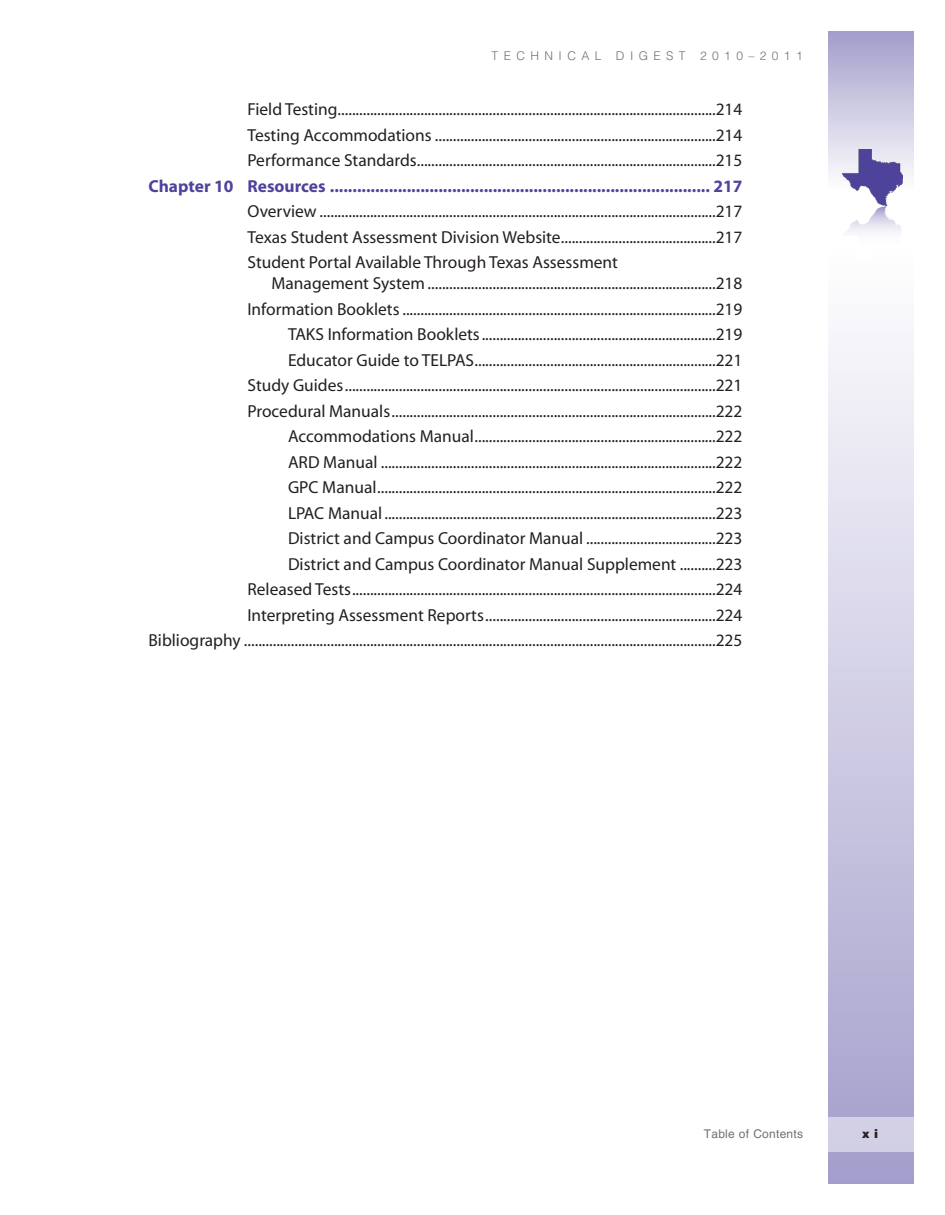
<style>
.page{position:relative;width:945px;height:1215px;background:#fff}
.page>*{position:absolute;margin:0;border:0;box-sizing:border-box;transform-origin:0 0}
.TOC_Level_2{font:17.4px/21px "Myriad";color:#231f20}
.TOC_Level_3{font:17.4px "Myriad";color:#231f20}
.TOC_Level_1{font:17.4px "Myriad";color:#231f20}
.TOC_Level_1__2_Tabs{font:700 17.4px "Myriad";color:#4d439b}
.t1{font:300 12px "Helvetica";letter-spacing:.45em;color:#717074}
.t2{font:12px "Helvetica";letter-spacing:.02em;color:#717074}
.t3{font:900 12px "Helvetica";color:#231f20}
</style>
<div class="page">
<div style="left:828px;top:32px;width:86px;height:158px;background:linear-gradient(to bottom,#a49fcc,#fafafc)"></div>
<div style="left:828px;top:251px;width:86px;height:933px;background:linear-gradient(to bottom,#fefefe,#a39ecb)"></div>
<div style="left:828px;top:1117px;width:86px;height:34px;background:#d2d0e5"></div>
<img style="left:842px;top:149px;width:60px;height:57px">
<svg style="left:842px;top:206px;width:60px;height:52px"></svg>
<p class="t1" style="left:492px;top:48px;width:313px">TECHNICAL DIGEST 2010–2011</p>
<p class="TOC_Level_2" style="left:248px;top:100px;width:497px">Field Testing.........................................................................................................214</p>
<p class="TOC_Level_2" style="left:248px;top:125px;width:497px">Testing Accommodations ..............................................................................214</p>
<p class="TOC_Level_2" style="left:248px;top:151px;width:497px">Performance Standards...................................................................................215</p>
<p class="TOC_Level_1__2_Tabs" style="left:148px;top:177px;width:596px">Chapter 10 Resources .................................................................................... 217</p>
<p class="TOC_Level_2" style="left:248px;top:202px;width:497px">Overview ..............................................................................................................217</p>
<p class="TOC_Level_2" style="left:248px;top:227px;width:497px">Texas Student Assessment Division Website...........................................217</p>
<p class="TOC_Level_2" style="left:272px;top:253px;width:473px;text-indent:-24px">Student Portal Available Through Texas Assessment<br>Management System ................................................................................218</p>
<p class="TOC_Level_2" style="left:248px;top:299px;width:497px">Information Booklets .......................................................................................219</p>
<p class="TOC_Level_3" style="left:288px;top:326px;width:456px">TAKS Information Booklets.................................................................219</p>
<p class="TOC_Level_3" style="left:288px;top:351px;width:456px">Educator Guide to TELPAS...................................................................221</p>
<p class="TOC_Level_2" style="left:248px;top:376px;width:497px">Study Guides.......................................................................................................221</p>
<p class="TOC_Level_2" style="left:248px;top:401px;width:497px">Procedural Manuals..........................................................................................222</p>
<p class="TOC_Level_3" style="left:288px;top:428px;width:456px">Accommodations Manual...................................................................222</p>
<p class="TOC_Level_3" style="left:288px;top:453px;width:456px">ARD Manual .............................................................................................222</p>
<p class="TOC_Level_3" style="left:288px;top:479px;width:456px">GPC Manual..............................................................................................222</p>
<p class="TOC_Level_3" style="left:288px;top:504px;width:456px">LPAC Manual ............................................................................................223</p>
<p class="TOC_Level_3" style="left:288px;top:530px;width:456px">District and Campus Coordinator Manual ....................................223</p>
<p class="TOC_Level_3" style="left:288px;top:555px;width:456px">District and Campus Coordinator Manual Supplement ..........223</p>
<p class="TOC_Level_2" style="left:248px;top:580px;width:497px">Released Tests.....................................................................................................224</p>
<p class="TOC_Level_2" style="left:248px;top:605px;width:497px">Interpreting Assessment Reports................................................................224</p>
<p class="TOC_Level_1" style="left:148px;top:632px;width:596px">Bibliography ...................................................................................................................................225</p>
<p class="t2" style="left:704px;top:1127px;width:101px">Table of Contents</p>
<p class="t3" style="left:862px;top:1126px;width:18px">x i</p>
</div>
